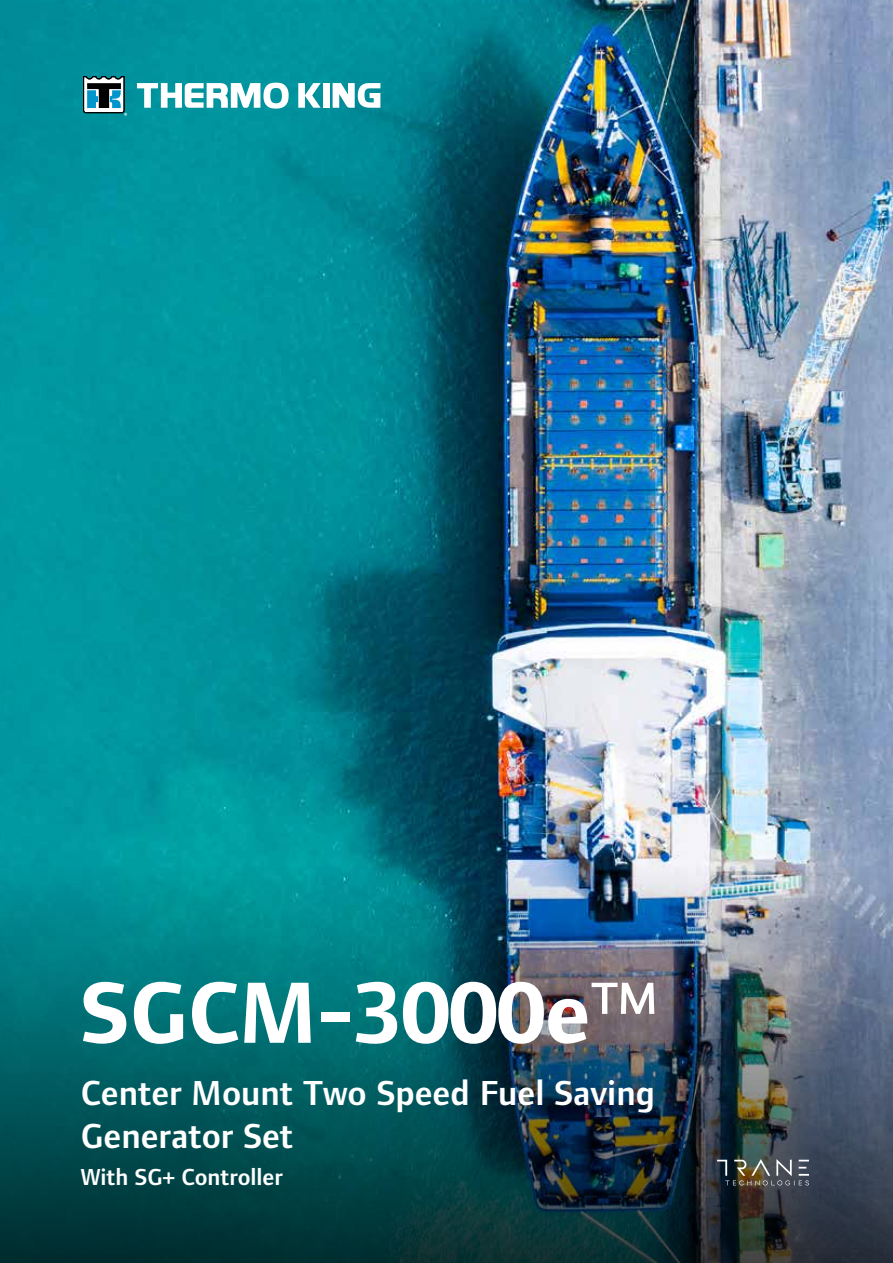
<style>
.page{position:relative;width:893px;height:1263px;background:#fff}
.page>*{position:absolute;margin:0;border:0;box-sizing:border-box;transform-origin:0 0}
.t1{font:700 90px "Foundry Form Sans Blonde";color:#fff}
.t2{font:600 36px/43.2px "Foundry Form Sans Blonde";color:#fff}
.t3{font:600 24px "Foundry Form Sans Blonde";color:#fff}
.s1{font-weight:400}
</style>
<div class="page">
<img style="left:0;top:0;width:893px;height:712px">
<img style="left:0;top:712px;width:893px;height:551px">
<svg style="left:137px;top:83px;width:152px;height:26px"></svg>
<svg style="left:298px;top:83px;width:23px;height:25px"></svg>
<div style="left:323px;top:83px;width:6px;height:25px;background:#fff"></div>
<svg style="left:333px;top:83px;width:47px;height:25px"></svg>
<svg style="left:83px;top:76px;width:44px;height:40px"></svg>
<svg style="left:717px;top:1159px;width:92px;height:26px;background:#5b5d5b"></svg>
<h1 class="t1" style="left:81px;top:962px;width:582px">SGCM-3000e<span class="s1">™</span></h1>
<p class="t2" style="left:81px;top:1071px;width:576px">Center Mount Two Speed Fuel Saving<br>Generator Set</p>
<p class="t3" style="left:81px;top:1163px;width:204px">With SG+ Controller</p>
</div>
